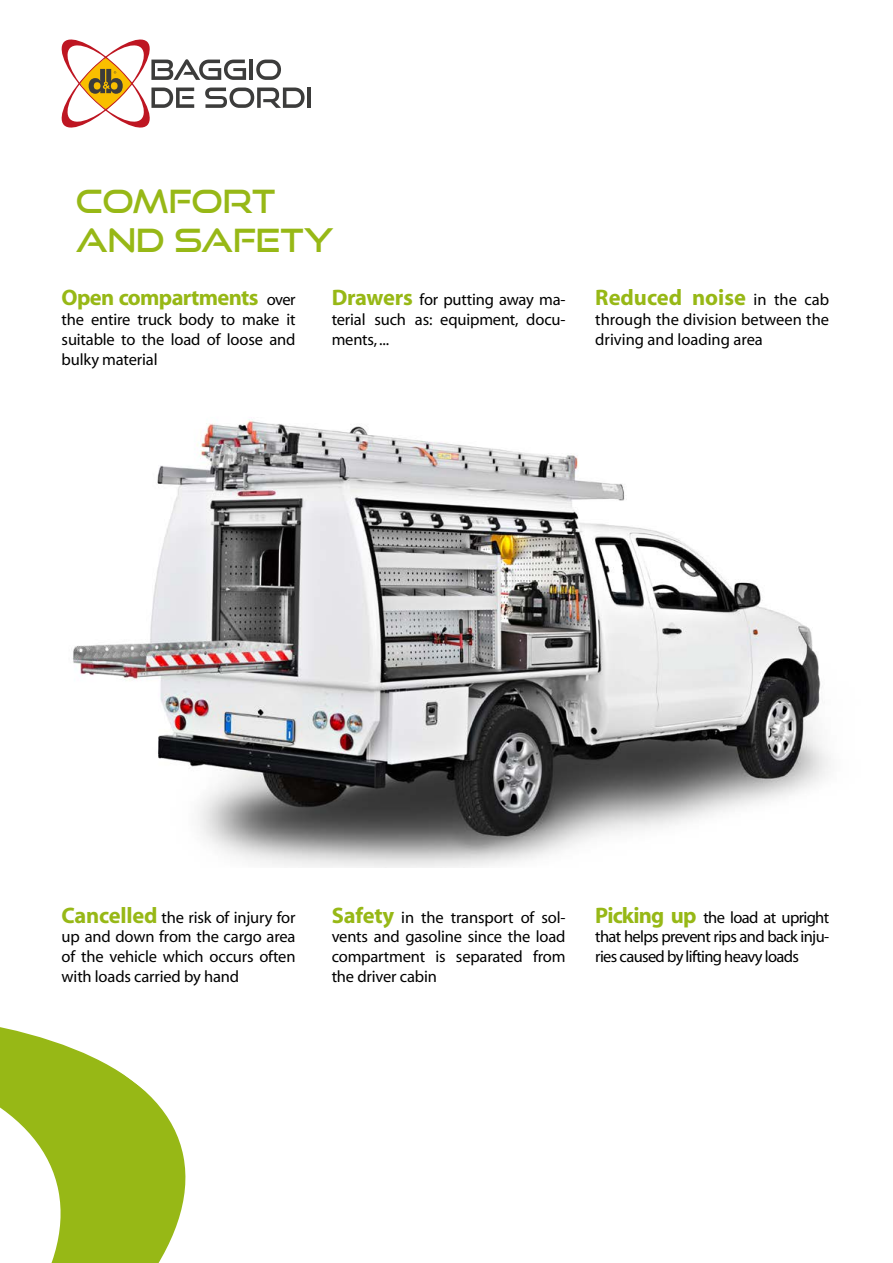
<style>
.page{position:relative;width:893px;height:1263px;background:#fff}
.page>*{position:absolute;margin:0;border:0;box-sizing:border-box;transform-origin:0 0}
.t1{font:32.4px/38.8px "Good Times Rg";color:#97b816}
.t2{font:700 22.5px "Myriad";letter-spacing:-.03em;color:#97b816}
.t3{font:700 22.5px "Myriad";color:#97b816}
.t4{font:16.5px/19.8px "Myriad";letter-spacing:-.01em;color:#000;text-align:justify}
.s1{font-weight:400;font-size:16.5px;color:#000}
.s2{font-weight:700;font-size:22.5px;color:#97b816}
</style>
<div class="page">
<img style="left:73px;top:419px;width:757px;height:448px">
<svg style="left:61px;top:39px;width:244px;height:89px"></svg>
<hr style="left:308px;top:88px;width:3px;height:20px;background:#3c3c3b">
<svg style="left:0;top:1027px;width:186px;height:236px;fill:#97b816"></svg>
<h1 class="t1" style="left:76px;top:181px;width:260px">COMFORT<br>AND SAFETY</h1>
<h2 class="t2" style="left:62px;top:286px;width:235px">Open compartments <span class="s1">over</span></h2>
<p class="t4" style="left:62px;top:310px;width:235px">the entire truck body to make it suitable to the load of loose and bulky material</p>
<p class="t4" style="left:332px;top:290px;width:235px"><span class="s2">Drawers</span> for putting away ma&shy;terial such as: equipment, docu&shy;ments, ...</p>
<h2 class="t3" style="left:595px;top:286px;width:235px">Reduced noise <span class="s1">in the cab</span></h2>
<p class="t4" style="left:595px;top:310px;width:235px">through the division between the driving and loading area</p>
<p class="t4" style="left:62px;top:908px;width:235px"><span class="s2">Cancelled</span> the risk of injury for up and down from the cargo area of the vehicle which occurs often with loads carried by hand</p>
<p class="t4" style="left:332px;top:908px;width:235px"><span class="s2">Safety</span> in the transport of sol&shy;vents and gasoline since the load compartment is separated from the driver cabin</p>
<p class="t4" style="left:595px;top:908px;width:235px"><span class="s2">Picking up</span> the load at upright that helps prevent rips and back inju&shy;ries caused by lifting heavy loads</p>
</div>
